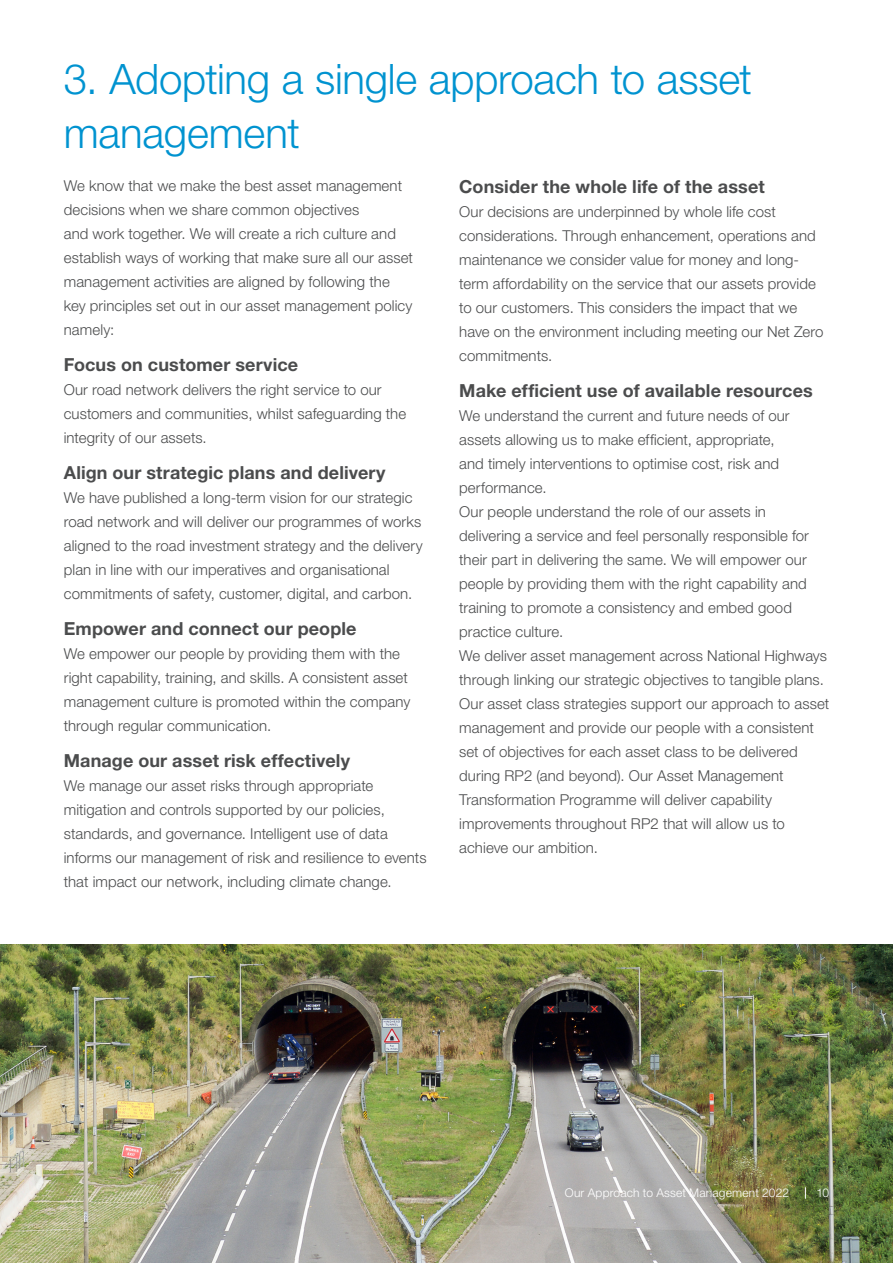
<style>
.page{position:relative;width:893px;height:1263px;background:#fff}
.page>*{position:absolute;margin:0;border:0;box-sizing:border-box;transform-origin:0 0}
.Medium_Headline{font:300 42px/54px "Helvetica Neue LT Pro";letter-spacing:-.005em;color:#0093d0}
.C_Head{font:700 18px "Helvetica Neue LT Pro";letter-spacing:.005em;color:#4b4c4d}
.Body_text{font:300 15px/24px "Helvetica Neue LT Pro";letter-spacing:.005em;color:#4b4c4d}
.Body_text-2{font:300 12px "Helvetica Neue LT Pro";letter-spacing:.015em;color:#fff}
</style>
<div class="page">
<img style="left:0;top:944px;width:893px;height:319px">
<svg style="left:805px;top:1187px;width:1px;height:12px"></svg>
<h2 class="Medium_Headline" style="left:64px;top:51px;width:690px">3. Adopting a single approach to asset management</h2>
<p class="Body_text" style="left:64px;top:173px;width:351px">We know that we make the best asset management decisions when we share common objectives<br>and work together. We will create a rich culture and establish ways of working that make sure all our asset management activities are aligned by following the key principles set out in our asset management policy namely:</p>
<h3 class="C_Head" style="left:64px;top:353px;width:236px">Focus on customer service</h3>
<p class="Body_text" style="left:64px;top:377px;width:344px">Our road network delivers the right service to our customers and communities, whilst safeguarding the integrity of our assets.</p>
<h3 class="C_Head" style="left:64px;top:461px;width:323px">Align our strategic plans and delivery</h3>
<p class="Body_text" style="left:64px;top:485px;width:360px">We have published a long-term vision for our strategic road network and will deliver our programmes of works aligned to the road investment strategy and the delivery plan in line with our imperatives and organisational commitments of safety, customer, digital, and carbon.</p>
<h3 class="C_Head" style="left:64px;top:617px;width:294px">Empower and connect our people</h3>
<p class="Body_text" style="left:64px;top:641px;width:348px">We empower our people by providing them with the right capability, training, and skills. A consistent asset management culture is promoted within the company through regular communication.</p>
<h3 class="C_Head" style="left:64px;top:749px;width:288px">Manage our asset risk effectively</h3>
<p class="Body_text" style="left:64px;top:773px;width:364px">We manage our asset risks through appropriate mitigation and controls supported by our policies, standards, and governance. Intelligent use of data informs our management of risk and resilience to events that impact our network, including climate change.</p>
<h3 class="C_Head" style="left:459px;top:175px;width:307px">Consider the whole life of the asset</h3>
<p class="Body_text" style="left:459px;top:199px;width:366px">Our decisions are underpinned by whole life cost considerations. Through enhancement, operations and maintenance we consider value for money and long&shy;term affordability on the service that our assets provide to our customers. This considers the impact that we have on the environment including meeting our Net Zero commitments.</p>
<h3 class="C_Head" style="left:459px;top:379px;width:355px">Make efficient use of available resources</h3>
<p class="Body_text" style="left:459px;top:403px;width:351px">We understand the current and future needs of our assets allowing us to make efficient, appropriate,<br>and timely interventions to optimise cost, risk and performance.<br>Our people understand the role of our assets in delivering a service and feel personally responsible for their part in delivering the same. We will empower our people by providing them with the right capability and training to promote a consistency and embed good practice culture.</p>
<p class="Body_text" style="left:459px;top:643px;width:371px">We deliver asset management across National Highways through linking our strategic objectives to tangible plans.<br>Our asset class strategies support our approach to asset management and provide our people with a consistent set of objectives for each asset class to be delivered during RP2 (and beyond). Our Asset Management Transformation Programme will deliver capability improvements throughout RP2 that will allow us to achieve our ambition.</p>
<p class="Body_text-2" style="left:565px;top:1186px;width:226px">Our Approach to Asset Management 2022</p>
<p class="Body_text-2" style="left:816px;top:1186px;width:14px">10</p>
</div>
